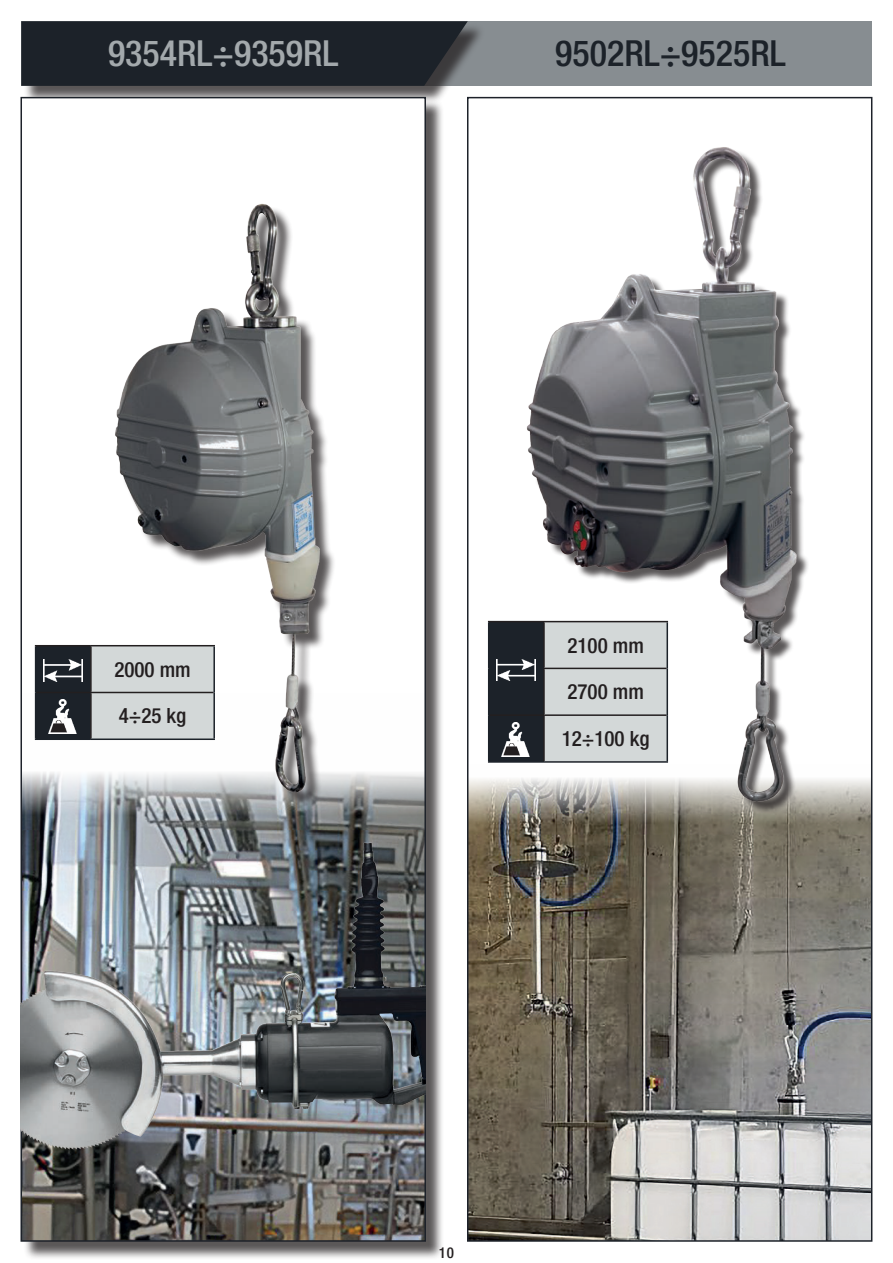
<style>
.page{position:relative;width:893px;height:1263px;background:#fff}
.page>*{position:absolute;margin:0;border:0;box-sizing:border-box;transform-origin:0 0}
.t1{font:500 condensed 36px "Helvetica Neue LT Std";color:#a3a9ac}
.t2{font:500 condensed 36px "Helvetica Neue LT Std";color:#1c2229}
.t3{font:500 condensed 21px "Helvetica Neue LT Std";color:#231f20}
.t4{font:500 condensed 15px "Helvetica Neue LT Std";color:#231f20}
</style>
<div class="page">
<div style="left:21px;top:21px;width:851px;height:65px;background:#878d91"></div>
<img style="left:470px;top:779px;width:399px;height:460px">
<div style="left:24px;top:24px;width:461px;height:81px;background:#231f20;opacity:.75"></div>
<div style="left:21px;top:21px;width:447px;height:65px;background:#1c2229"></div>
<div style="left:23px;top:99px;width:421px;height:1161px;background:#231f20;opacity:.75"></div>
<div style="left:21px;top:98px;width:404px;height:1143px;background:#fff"></div>
<img style="left:24px;top:694px;width:399px;height:545px">
<img style="left:506px;top:147px;width:335px;height:685px">
<img style="left:88px;top:203px;width:287px;height:607px">
<img style="left:21px;top:836px;width:404px;height:326px">
<svg style="left:489px;top:622px;width:177px;height:139px;background:#a3a8aa"></svg>
<hr style="left:488px;top:621px;width:56px;height:1px;background:#231f20">
<hr style="left:544px;top:621px;width:124px;height:1px;background:#231f20">
<hr style="left:543px;top:622px;width:2px;height:46px;background:#231f20">
<hr style="left:543px;top:668px;width:123px;height:1px;background:#231f20">
<hr style="left:543px;top:669px;width:2px;height:45px;background:#231f20">
<hr style="left:489px;top:714px;width:55px;height:2px;background:#231f20">
<hr style="left:544px;top:714px;width:122px;height:2px;background:#231f20">
<hr style="left:543px;top:716px;width:2px;height:45px;background:#231f20">
<hr style="left:488px;top:622px;width:1px;height:46px;background:#1c2229">
<hr style="left:666px;top:622px;width:2px;height:46px;background:#1c2229">
<hr style="left:488px;top:668px;width:1px;height:47px;background:#1c2229">
<hr style="left:666px;top:668px;width:2px;height:47px;background:#1c2229">
<hr style="left:488px;top:715px;width:1px;height:46px;background:#1c2229">
<hr style="left:666px;top:715px;width:2px;height:46px;background:#1c2229">
<hr style="left:488px;top:761px;width:56px;height:2px;background:#1c2229">
<hr style="left:544px;top:761px;width:124px;height:2px;background:#1c2229">
<img style="left:496px;top:659px;width:39px;height:21px">
<img style="left:502px;top:723px;width:28px;height:34px">
<svg style="left:36px;top:646px;width:177px;height:92px;background:#aaafb1"></svg>
<hr style="left:35px;top:645px;width:56px;height:1px;background:#231f20">
<hr style="left:91px;top:645px;width:124px;height:1px;background:#231f20">
<hr style="left:90px;top:646px;width:2px;height:46px;background:#231f20">
<hr style="left:36px;top:692px;width:55px;height:1px;background:#231f20">
<hr style="left:91px;top:692px;width:122px;height:1px;background:#231f20">
<hr style="left:90px;top:693px;width:2px;height:45px;background:#231f20">
<hr style="left:35px;top:646px;width:1px;height:46px;background:#1c2229">
<hr style="left:213px;top:646px;width:2px;height:46px;background:#1c2229">
<hr style="left:35px;top:692px;width:1px;height:46px;background:#1c2229">
<hr style="left:213px;top:692px;width:2px;height:46px;background:#1c2229">
<hr style="left:35px;top:738px;width:56px;height:2px;background:#1c2229">
<hr style="left:91px;top:738px;width:124px;height:2px;background:#1c2229">
<img style="left:43px;top:660px;width:39px;height:21px">
<img style="left:49px;top:699px;width:28px;height:34px">
<h1 class="t1" style="left:108px;top:32px;width:232px">9354RL÷9359RL</h1>
<h1 class="t2" style="left:555px;top:32px;width:232px">9502RL÷9525RL</h1>
<p class="t3" style="left:114px;top:657px;width:78px">2000 mm</p>
<p class="t3" style="left:119px;top:703px;width:69px">4÷25 kg</p>
<p class="t3" style="left:567px;top:632px;width:78px">2100 mm</p>
<p class="t3" style="left:567px;top:679px;width:78px">2700 mm</p>
<p class="t3" style="left:562px;top:726px;width:89px">12÷100 kg</p>
<p class="t4" style="left:439px;top:1243px;width:17px">10</p>
</div>
